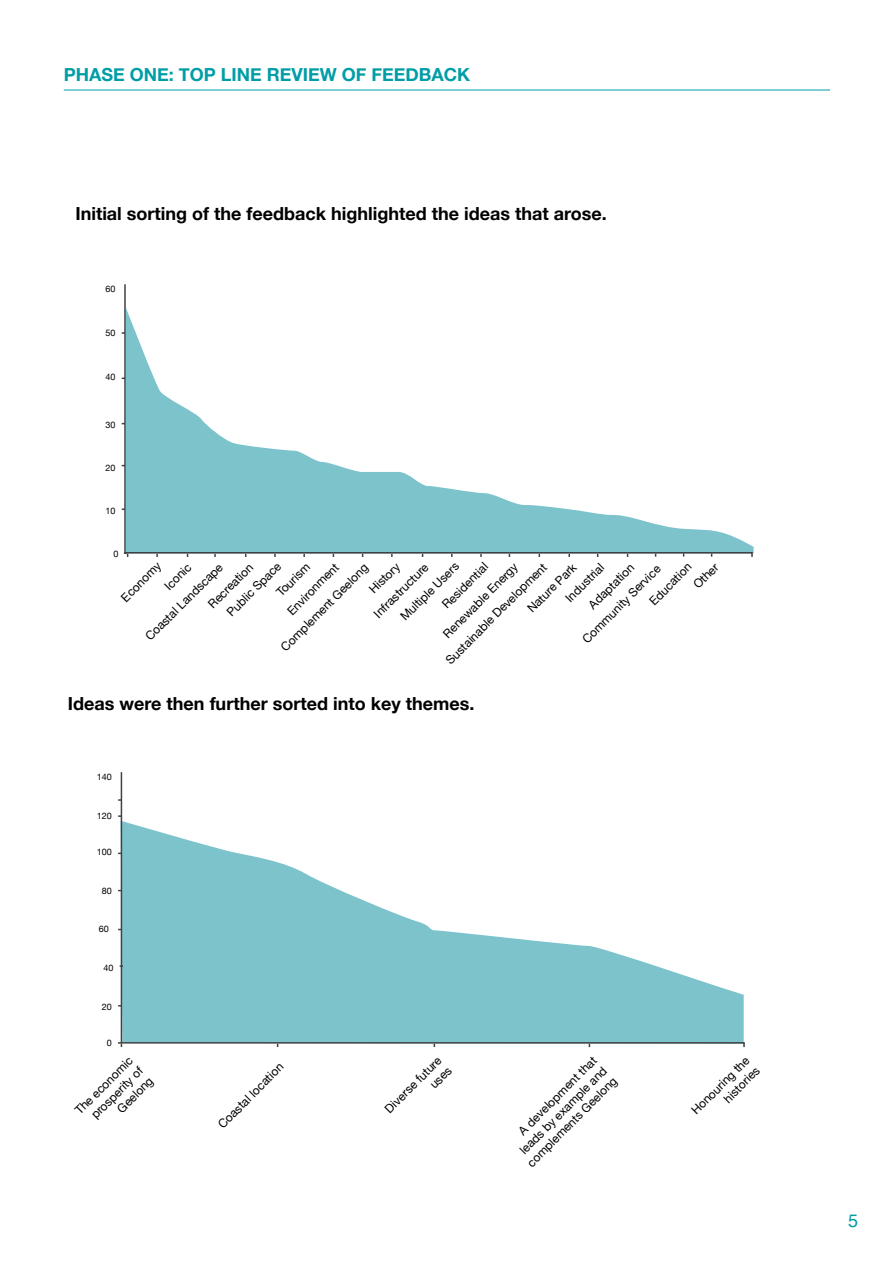
<style>
.page{position:relative;width:893px;height:1263px;background:#fff}
.page>*{position:absolute;margin:0;border:0;box-sizing:border-box;transform-origin:0 0}
.t1{font:700 18px "Helvetica Neue";color:#000}
.t2{font:700 18px "Helvetica Neue";color:#009da7}
.t3{font:18px "Helvetica";color:#009da7}
.t4{font:12px/14.4px "Helvetica Neue";color:#000;text-align:right}
.t5{font:9px "Helvetica Neue";color:#000}
</style>
<div class="page">
<hr style="left:64px;top:90px;width:766px;height:1px;background:#009da7">
<svg style="left:123px;top:284px;width:630px;height:273px"></svg>
<svg style="left:124px;top:552px;width:4px;height:5px"></svg>
<svg style="left:120px;top:772px;width:625px;height:276px"></svg>
<svg style="left:118px;top:1042px;width:4px;height:5px"></svg>
<h1 class="t2" style="left:64px;top:61px;width:408px">PHASE ONE: TOP LINE REVIEW OF FEEDBACK</h1>
<h1 class="t1" style="left:75px;top:200px;width:533px">Initial sorting of the feedback highlighted the ideas that arose.</h1>
<p class="t5" style="left:106px;top:283px;width:12px">60</p>
<p class="t5" style="left:106px;top:326px;width:12px">50</p>
<p class="t5" style="left:106px;top:370px;width:12px">40</p>
<p class="t5" style="left:106px;top:418px;width:12px">30</p>
<p class="t5" style="left:106px;top:461px;width:12px">20</p>
<p class="t5" style="left:106px;top:504px;width:12px">10</p>
<p class="t5" style="left:113px;top:547px;width:7px">0</p>
<p class="t4" style="left:440px;top:602px;width:61px;rotate:-45deg">Residential</p>
<p class="t4" style="left:525px;top:605px;width:65px;rotate:-45deg">Nature Park</p>
<p class="t4" style="left:119px;top:595px;width:52px;rotate:-45deg">Economy</p>
<p class="t4" style="left:162px;top:583px;width:34px;rotate:-45deg">Iconic</p>
<p class="t4" style="left:443px;top:657px;width:139px;rotate:-45deg">Sustainable Development</p>
<p class="t4" style="left:398px;top:614px;width:78px;rotate:-45deg">Multiple Users</p>
<p class="t4" style="left:569px;top:585px;width:60px;line-height:21.1px;text-align:left;text-indent:-12px;rotate:-45deg">Industrial<br>Adaptation</p>
<p class="t4" style="left:285px;top:608px;width:69px;rotate:-45deg">Environment</p>
<p class="t4" style="left:209px;top:594px;width:72px;line-height:19.2px;text-align:left;text-indent:-7px;rotate:-45deg">Recreation<br>Public Space</p>
<p class="t4" style="left:278px;top:644px;width:119px;rotate:-45deg">Complement Geelong</p>
<p class="t4" style="left:366px;top:587px;width:39px;rotate:-45deg">History</p>
<p class="t4" style="left:647px;top:598px;width:56px;rotate:-45deg">Education</p>
<p class="t4" style="left:691px;top:582px;width:32px;rotate:-45deg">Other</p>
<p class="t4" style="left:371px;top:611px;width:73px;rotate:-45deg">Infrastructure</p>
<p class="t4" style="left:274px;top:590px;width:44px;rotate:-45deg">Tourism</p>
<p class="t4" style="left:440px;top:631px;width:101px;rotate:-45deg">Renewable Energy</p>
<p class="t4" style="left:143px;top:634px;width:105px;rotate:-45deg">Coastal Landscape</p>
<p class="t4" style="left:580px;top:636px;width:106px;rotate:-45deg">Community Service</p>
<h1 class="t1" style="left:68px;top:689px;width:408px">Ideas were then further sorted into key themes.</h1>
<p class="t5" style="left:97px;top:770px;width:17px">140</p>
<p class="t5" style="left:97px;top:809px;width:17px">120</p>
<p class="t5" style="left:97px;top:845px;width:17px">100</p>
<p class="t5" style="left:102px;top:885px;width:12px">80</p>
<p class="t5" style="left:99px;top:922px;width:12px">60</p>
<p class="t5" style="left:103px;top:961px;width:12px">40</p>
<p class="t5" style="left:102px;top:1000px;width:12px">20</p>
<p class="t5" style="left:107px;top:1036px;width:7px">0</p>
<p class="t4" style="left:504px;top:1140px;width:123px;rotate:-45deg">A development that leads by example and complements Geelong</p>
<p class="t4" style="left:72px;top:1107px;width:78px;rotate:-45deg">The economic prosperity of<br>Geelong</p>
<p class="t4" style="left:215px;top:1121px;width:88px;rotate:-45deg">Coastal location</p>
<p class="t4" style="left:382px;top:1106px;width:76px;rotate:-45deg">Diverse future uses</p>
<p class="t4" style="left:689px;top:1108px;width:78px;rotate:-45deg">Honouring the histories</p>
<h1 class="t3" style="left:848px;top:1207px;width:12px">5</h1>
</div>
